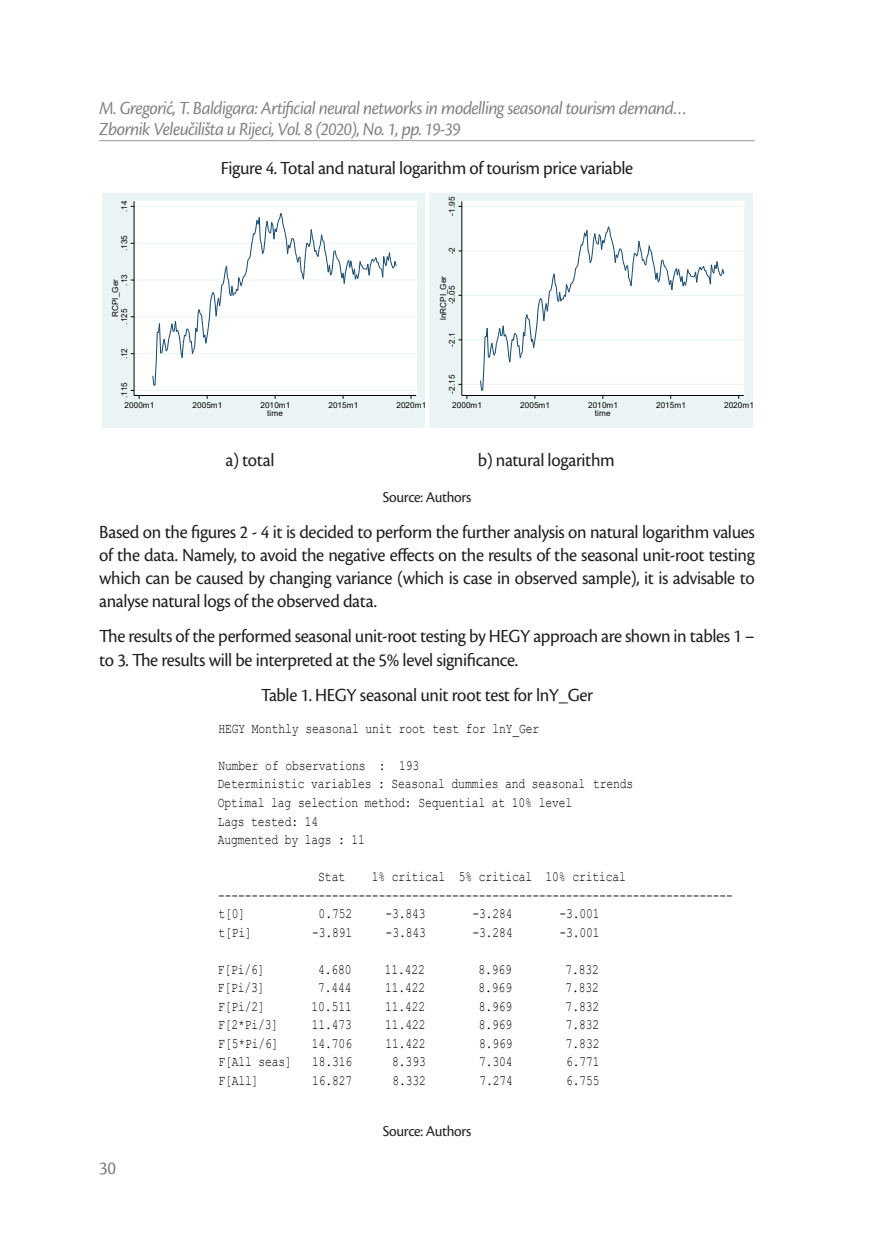
<style>
.page{position:relative;width:874px;height:1241px;background:#fff}
.page>*{position:absolute;margin:0;border:0;box-sizing:border-box;transform-origin:0 0}
.t1{font:19.25px/23.1px "Cronos Pro";letter-spacing:-.02em;color:#231f20;text-align:justify;scale:.96 1}
.t2{font:italic 19.25px/21px "Cronos Pro";letter-spacing:-.035em;color:#808285;scale:.96 1}
.t3{font:19.25px "Cronos Pro";color:#808285;scale:.96 1}
.t4{font:15.75px "Cronos Pro";letter-spacing:-.02em;color:#231f20;scale:.96 1}
.t5{font:14.35px "Courier New";letter-spacing:-.01em;color:#040503;scale:.79 1}
.t6{font:8.22px "Arial";letter-spacing:.015em;color:#040503}
</style>
<div class="page">
<hr style="left:99px;top:140px;width:655px;height:1px;background:#939598">
<div style="left:102px;top:193px;width:322px;height:234px;background:#ebf4f5"></div>
<div style="left:134px;top:201px;width:282px;height:194px;background:#fff"></div>
<hr style="left:134px;top:390px;width:282px;height:1px;background:#ebf4f5">
<hr style="left:134px;top:353px;width:282px;height:1px;background:#ebf4f5">
<hr style="left:134px;top:316px;width:282px;height:1px;background:#ebf4f5">
<hr style="left:134px;top:279px;width:282px;height:1px;background:#ebf4f5">
<hr style="left:134px;top:243px;width:282px;height:1px;background:#ebf4f5">
<hr style="left:134px;top:206px;width:282px;height:1px;background:#ebf4f5">
<svg style="left:152px;top:213px;width:245px;height:173px"></svg>
<hr style="left:134px;top:201px;width:1px;height:194px;background:#040503">
<hr style="left:134px;top:395px;width:282px;height:1px;background:#040503">
<svg style="left:131px;top:390px;width:9px;height:9px"></svg>
<div style="left:430px;top:193px;width:321px;height:234px;background:#ebf4f5"></div>
<div style="left:429px;top:193px;width:322px;height:234px;border:1px solid #ebf4f5"></div>
<div style="left:461px;top:201px;width:282px;height:194px;background:#fff"></div>
<div style="left:461px;top:201px;width:282px;height:194px;border:1px solid #fff"></div>
<hr style="left:461px;top:384px;width:282px;height:1px;background:#ebf4f5">
<hr style="left:461px;top:339px;width:282px;height:1px;background:#ebf4f5">
<hr style="left:461px;top:295px;width:282px;height:1px;background:#ebf4f5">
<hr style="left:461px;top:250px;width:282px;height:1px;background:#ebf4f5">
<hr style="left:461px;top:206px;width:282px;height:1px;background:#ebf4f5">
<hr style="left:461px;top:201px;width:1px;height:194px;background:#040503">
<hr style="left:461px;top:395px;width:282px;height:1px;background:#040503">
<svg style="left:479px;top:226px;width:245px;height:173px"></svg>
<h1 class="t2" style="left:99px;top:98px;width:613px">M. Gregorić, T. Baldigara: Artificial neural networks in modelling seasonal tourism demand…<br>Zbornik Veleučilišta u Rijeci, Vol. 8 (2020), No. 1, pp. 19-39</h1>
<p class="t6" style="left:119px;top:212px;width:13px;rotate:-90deg">.14</p>
<p class="t6" style="left:119px;top:251px;width:18px;rotate:-90deg">.135</p>
<p class="t6" style="left:119px;top:285px;width:13px;rotate:-90deg">.13</p>
<p class="t6" style="left:110px;top:317px;width:39px;rotate:-90deg">RCPI_Ger</p>
<p class="t6" style="left:119px;top:324px;width:18px;rotate:-90deg">.125</p>
<p class="t6" style="left:119px;top:359px;width:13px;rotate:-90deg">.12</p>
<p class="t6" style="left:119px;top:398px;width:18px;rotate:-90deg">.115</p>
<h1 class="t1" style="left:221px;top:156px;width:431px">Figure 4. Total and natural logarithm of tourism price variable</h1>
<p class="t6" style="left:446px;top:215px;width:20px;rotate:-90deg">-1.95</p>
<p class="t6" style="left:446px;top:254px;width:9px;rotate:-90deg">-2</p>
<p class="t6" style="left:437px;top:320px;width:46px;rotate:-90deg">lnRCPI_Ger</p>
<p class="t6" style="left:446px;top:304px;width:20px;rotate:-90deg">-2.05</p>
<p class="t6" style="left:446px;top:347px;width:16px;rotate:-90deg">-2.1</p>
<p class="t6" style="left:446px;top:393px;width:20px;rotate:-90deg">-2.15</p>
<p class="t6" style="left:124px;top:399px;width:31px">2000m1</p>
<p class="t6" style="left:192px;top:399px;width:31px">2005m1</p>
<p class="t6" style="left:260px;top:399px;width:31px">2010m1</p>
<p class="t6" style="left:328px;top:399px;width:31px">2015m1</p>
<p class="t6" style="left:396px;top:399px;width:31px">2020m1</p>
<p class="t6" style="left:267px;top:407px;width:17px">time</p>
<p class="t6" style="left:452px;top:399px;width:31px">2000m1</p>
<p class="t6" style="left:520px;top:399px;width:31px">2005m1</p>
<p class="t6" style="left:588px;top:399px;width:31px">2010m1</p>
<p class="t6" style="left:655px;top:399px;width:31px">2015m1</p>
<p class="t6" style="left:723px;top:399px;width:31px">2020m1</p>
<p class="t6" style="left:594px;top:407px;width:17px">time</p>
<h1 class="t1" style="left:225px;top:448px;width:53px">a) total</h1>
<h1 class="t1" style="left:477px;top:448px;width:144px">b) natural logarithm</h1>
<p class="t4" style="left:382px;top:488px;width:94px">Source: Authors</p>
<p class="t1" style="left:99px;top:520px;width:684px">Based on the figures 2 - 4 it is decided to perform the further analysis on natural logarithm values of the data. Namely, to avoid the negative effects on the results of the seasonal unit-root testing which can be caused by changing variance (which is case in observed sample), it is advisable to analyse natural logs of the observed data.</p>
<h1 class="t1" style="left:99px;top:624px;width:684px">The results of the performed seasonal unit-root testing by HEGY approach are shown in tables 1 – to 3. The results will be interpreted at the 5% level significance.</h1>
<h1 class="t1" style="left:261px;top:683px;width:347px">Table 1. HEGY seasonal unit root test for lnY_Ger</h1>
<p class="t5" style="left:218px;top:719px;width:407px">HEGY Monthly seasonal unit root test for lnY_Ger</p>
<p class="t5" style="left:218px;top:756px;width:255px">Number of observations : 193</p>
<p class="t5" style="left:217px;top:775px;width:527px">Deterministic variables : Seasonal dummies and seasonal trends</p>
<p class="t5" style="left:218px;top:793px;width:450px">Optimal lag selection method: Sequential at 10% level</p>
<p class="t5" style="left:218px;top:812px;width:128px">Lags tested: 14</p>
<p class="t5" style="left:218px;top:830px;width:188px">Augmented by lags : 11</p>
<p class="t5" style="left:318px;top:867px;width:35px">Stat</p>
<p class="t5" style="left:371px;top:867px;width:323px">1% critical 5% critical 10% critical</p>
<p class="t5" style="left:218px;top:886px;width:661px">------------------------------------------------------------------------------</p>
<p class="t5" style="left:218px;top:904px;width:35px">t[0]</p>
<p class="t5" style="left:318px;top:904px;width:44px">0.752</p>
<p class="t5" style="left:385px;top:904px;width:52px">-3.843</p>
<p class="t5" style="left:472px;top:904px;width:52px">-3.284</p>
<p class="t5" style="left:559px;top:904px;width:52px">-3.001</p>
<p class="t5" style="left:218px;top:923px;width:44px">t[Pi]</p>
<p class="t5" style="left:312px;top:923px;width:52px">-3.891</p>
<p class="t5" style="left:385px;top:923px;width:52px">-3.843</p>
<p class="t5" style="left:472px;top:923px;width:52px">-3.284</p>
<p class="t5" style="left:559px;top:923px;width:52px">-3.001</p>
<p class="t5" style="left:217px;top:960px;width:61px">F[Pi/6]</p>
<p class="t5" style="left:318px;top:960px;width:44px">4.680</p>
<p class="t5" style="left:384px;top:960px;width:52px">11.422</p>
<p class="t5" style="left:478px;top:960px;width:44px">8.969</p>
<p class="t5" style="left:565px;top:960px;width:44px">7.832</p>
<p class="t5" style="left:218px;top:978px;width:61px">F[Pi/3]</p>
<p class="t5" style="left:318px;top:978px;width:44px">7.444</p>
<p class="t5" style="left:385px;top:978px;width:52px">11.422</p>
<p class="t5" style="left:478px;top:978px;width:44px">8.969</p>
<p class="t5" style="left:565px;top:978px;width:44px">7.832</p>
<p class="t5" style="left:218px;top:997px;width:61px">F[Pi/2]</p>
<p class="t5" style="left:311px;top:997px;width:52px">10.511</p>
<p class="t5" style="left:385px;top:997px;width:52px">11.422</p>
<p class="t5" style="left:478px;top:997px;width:44px">8.969</p>
<p class="t5" style="left:565px;top:997px;width:44px">7.832</p>
<p class="t5" style="left:218px;top:1015px;width:78px">F[2*Pi/3]</p>
<p class="t5" style="left:311px;top:1015px;width:52px">11.473</p>
<p class="t5" style="left:385px;top:1015px;width:52px">11.422</p>
<p class="t5" style="left:478px;top:1015px;width:44px">8.969</p>
<p class="t5" style="left:565px;top:1015px;width:44px">7.832</p>
<p class="t5" style="left:218px;top:1034px;width:78px">F[5*Pi/6]</p>
<p class="t5" style="left:312px;top:1034px;width:52px">14.706</p>
<p class="t5" style="left:385px;top:1034px;width:52px">11.422</p>
<p class="t5" style="left:479px;top:1034px;width:44px">8.969</p>
<p class="t5" style="left:565px;top:1034px;width:44px">7.832</p>
<p class="t5" style="left:218px;top:1052px;width:95px">F[All seas]</p>
<p class="t5" style="left:312px;top:1052px;width:52px">18.316</p>
<p class="t5" style="left:392px;top:1052px;width:44px">8.393</p>
<p class="t5" style="left:479px;top:1052px;width:44px">7.304</p>
<p class="t5" style="left:566px;top:1052px;width:44px">6.771</p>
<p class="t5" style="left:218px;top:1071px;width:52px">F[All]</p>
<p class="t5" style="left:312px;top:1071px;width:52px">16.827</p>
<p class="t5" style="left:392px;top:1071px;width:44px">8.332</p>
<p class="t5" style="left:479px;top:1071px;width:44px">7.274</p>
<p class="t5" style="left:566px;top:1071px;width:44px">6.755</p>
<h1 class="t3" style="left:99px;top:1156px;width:19px">30</h1>
<p class="t4" style="left:382px;top:1121px;width:94px">Source: Authors</p>
</div>
